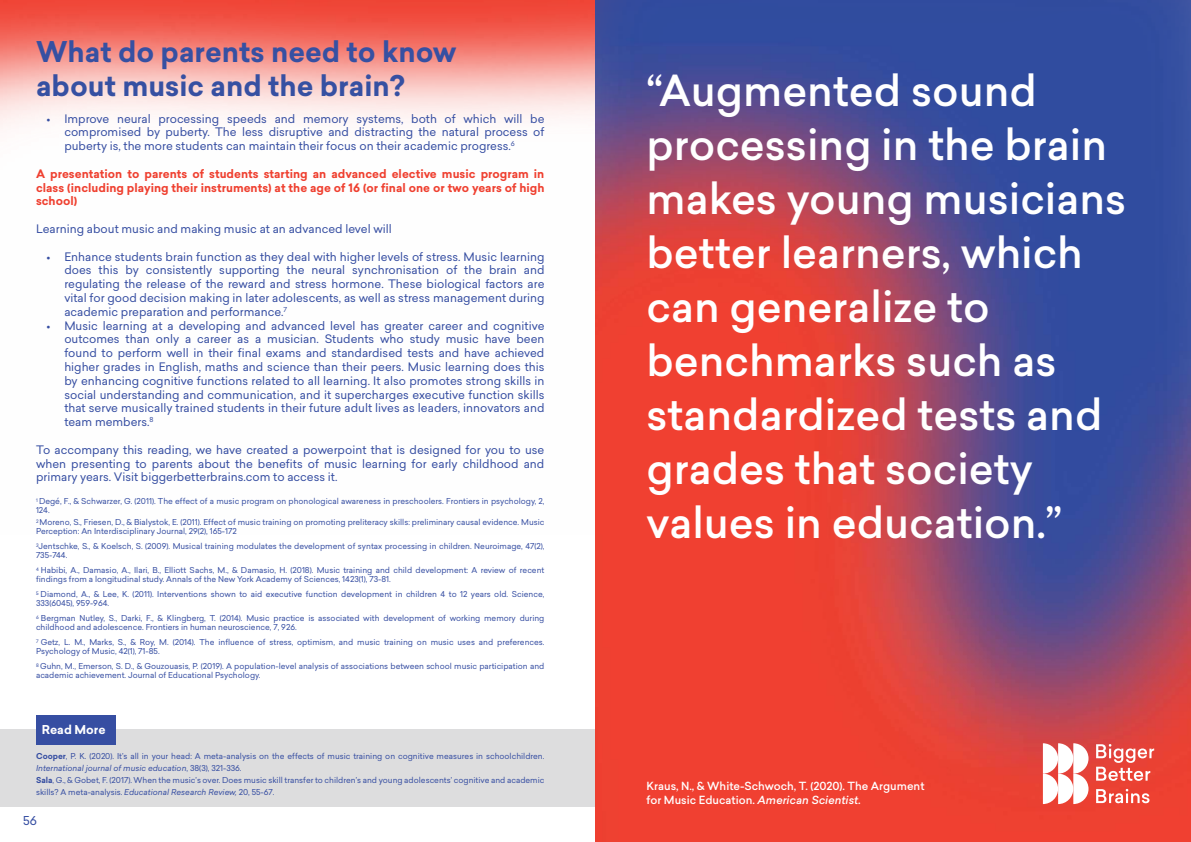
<style>
.page{position:relative;width:1191px;height:842px;background:#fff}
.page>*{position:absolute;margin:0;border:0;box-sizing:border-box;transform-origin:0 0}
.t1{font:500 42px/54px "Sailec";color:#fff}
.t2{font:700 28px/33.6px "Sailec";color:#3650a2}
.t3{font:700 12px "Sailec";color:#fff}
.t4{font:12px "Sailec";color:#364ea2}
.t5{font:11.5px/13.8px "Sailec";color:#364ea2;text-align:justify}
.t6{font:700 11.5px/13.8px "Sailec";color:#ef4030;text-align:justify}
.t7{font:500 11px/14px "Sailec";color:#fff}
.t8{font:8px/9px "Sailec";color:#364ea2}
.s1{font-weight:700}
.s2{font-style:italic}
</style>
<div class="page">
<img style="left:0;top:0;width:595px;height:129px">
<div style="left:0;top:729px;width:595px;height:77px;background:#ddddde"></div>
<div style="left:36px;top:715px;width:79px;height:30px;background:#364ea2"></div>
<img style="left:595px;top:0;width:596px;height:842px">
<svg style="left:1096px;top:744px;width:58px;height:37px"></svg>
<svg style="left:1096px;top:789px;width:53px;height:14px"></svg>
<svg style="left:1043px;top:743px;width:45px;height:61px"></svg>
<h2 class="t2" style="left:36px;top:36px;width:422px">What do parents need to know about music and the brain?</h2>
<p class="t5" style="left:64px;top:111px;width:481px;text-indent:-18px">• Improve neural processing speeds and memory systems, both of which will be compromised by puberty. The less disruptive and distracting the natural process of puberty is, the more students can maintain their focus on their academic progress.<sup>6</sup></p>
<h3 class="t6" style="left:36px;top:167px;width:510px">A presentation to parents of students starting an advanced elective music program in class (including playing their instruments) at the age of 16 (or final one or two years of high school)</h3>
<h3 class="t5" style="left:36px;top:222px;width:357px">Learning about music and making music at an advanced level will</h3>
<p class="t5" style="left:64px;top:249px;width:481px;text-indent:-18px">• Enhance students brain function as they deal with higher levels of stress. Music learning does this by consistently supporting the neural synchronisation of the brain and regulating the release of the reward and stress hormone. These biological factors are vital for good decision making in later adolescents, as well as stress management during academic preparation and performance.<sup>7</sup></p>
<p class="t5" style="left:64px;top:318px;width:481px;text-indent:-18px">• Music learning at a developing and advanced level has greater career and cognitive outcomes than only a career as a musician. Students who study music have been found to perform well in their final exams and standardised tests and have achieved higher grades in English, maths and science than their peers. Music learning does this by enhancing cognitive functions related to all learning. It also promotes strong skills in social understanding and communication, and it supercharges executive function skills that serve musically trained students in their future adult lives as leaders, innovators and team members.<sup>8</sup></p>
<h3 class="t5" style="left:36px;top:442px;width:510px">To accompany this reading, we have created a powerpoint that is designed for you to use when presenting to parents about the benefits of music learning for early childhood and primary years. Visit biggerbetterbrains.com to access it.</h3>
<p class="t8" style="left:36px;top:497px;width:510px"><sup>1</sup> Degé, F., &amp; Schwarzer, G. (2011). The effect of a music program on phonological awareness in preschoolers. Frontiers in psychology, 2,<br>124.</p>
<p class="t8" style="left:36px;top:518px;width:510px"><sup>2</sup> Moreno, S., Friesen, D., &amp; Bialystok, E. (2011). Effect of music training on promoting preliteracy skills: preliminary causal evidence. Music<br>Perception: An Interdisciplinary Journal, 29(2), 165-172</p>
<p class="t8" style="left:36px;top:542px;width:510px"><sup>3</sup>Jentschke, S., &amp; Koelsch, S. (2009). Musical training modulates the development of syntax processing in children. Neuroimage, 47(2),<br>735-744.</p>
<p class="t8" style="left:36px;top:566px;width:510px"><sup>4</sup> Habibi, A., Damasio, A., Ilari, B., Elliott Sachs, M., &amp; Damasio, H. (2018). Music training and child development: A review of recent findings from a longitudinal study. Annals of the New York Academy of Sciences, 1423(1), 73-81.</p>
<p class="t8" style="left:36px;top:590px;width:510px"><sup>5</sup> Diamond, A., &amp; Lee, K. (2011). Interventions shown to aid executive function development in children 4 to 12 years old. Science,<br>333(6045), 959-964.</p>
<p class="t8" style="left:36px;top:614px;width:510px"><sup>6</sup> Bergman Nutley, S., Darki, F., &amp; Klingberg, T. (2014). Music practice is associated with development of working memory during childhood and adolescence. Frontiers in human neuroscience, 7, 926.</p>
<p class="t8" style="left:36px;top:638px;width:510px"><sup>7</sup> Getz, L. M., Marks, S., &amp; Roy, M. (2014). The influence of stress, optimism, and music training on music uses and preferences.<br>Psychology of Music, 42(1), 71-85.</p>
<p class="t8" style="left:36px;top:662px;width:510px"><sup>8</sup> Guhn, M., Emerson, S. D., &amp; Gouzouasis, P. (2019). A population-level analysis of associations between school music participation and academic achievement. Journal of Educational Psychology.</p>
<h3 class="t3" style="left:42px;top:721px;width:65px">Read More</h3>
<p class="t8" style="left:36px;top:750px;width:510px;line-height:12px"><span class="s1">Cooper</span>, P. K. (2020). It’s all in your head: A meta-analysis on the effects of music training on cognitive measures in schoolchildren.<br><span class="s2">International journal of music education</span>, 38(3), 321-336.<br><span class="s1">Sala</span>, G., &amp; Gobet, F. (2017). When the music’s over. Does music skill transfer to children’s and young adolescents’ cognitive and academic skills? A meta-analysis. <span class="s2">Educational Research Review,</span> 20, 55-67.</p>
<h3 class="t4" style="left:23px;top:812px;width:15px">56</h3>
<h1 class="t1" style="left:646px;top:63px;width:481px">“Augmented sound processing in the brain makes young musicians better learners, which can generalize to benchmarks such as standardized tests and grades that society values in education.”</h1>
<h3 class="t7" style="left:646px;top:779px;width:279px">Kraus, N., &amp; White-Schwoch, T. (2020). The Argument for Music Education. <span class="s2">American Scientist.</span></h3>
</div>
